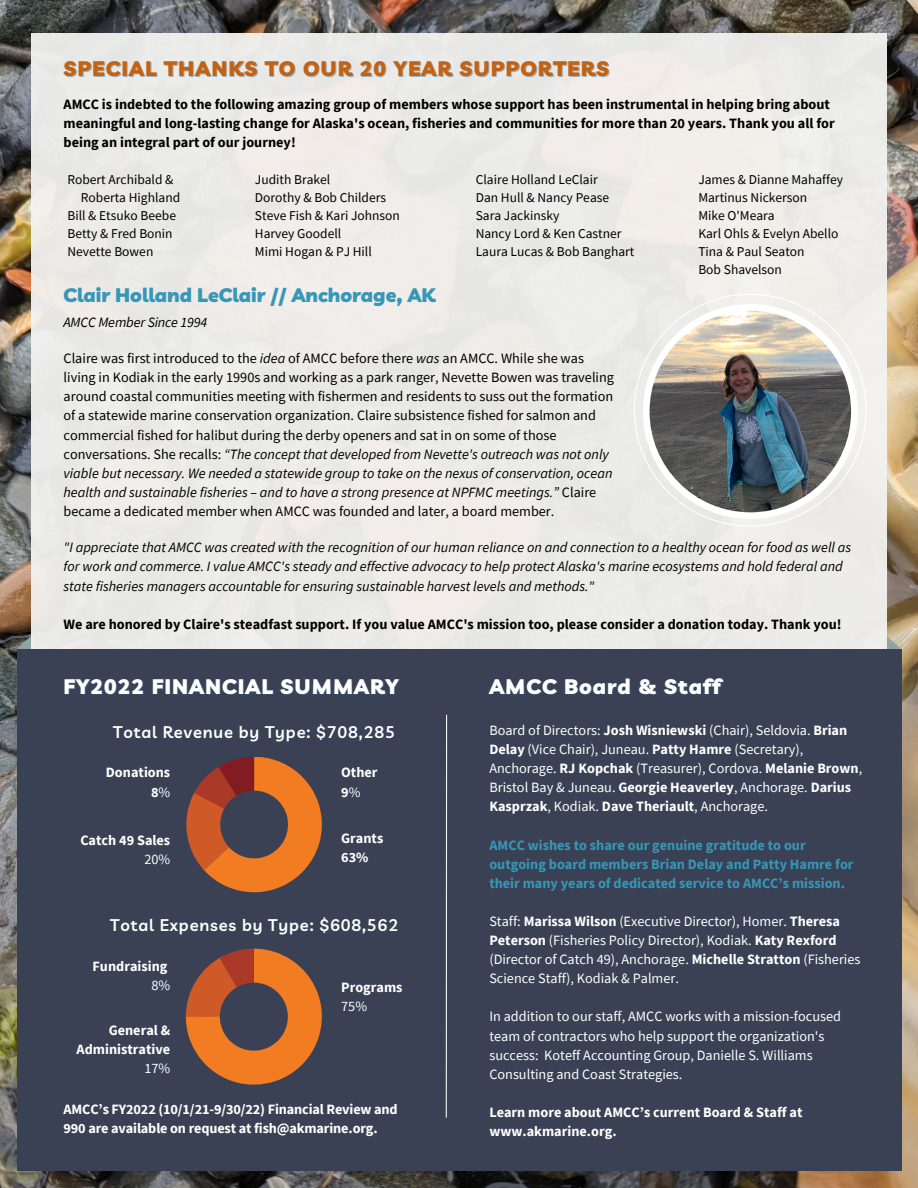
<style>
.page{position:relative;width:918px;height:1188px;background:#fff}
.page>*{position:absolute;margin:0;border:0;box-sizing:border-box;transform-origin:0 0}
.t1{font:900 21px "Livvic";letter-spacing:.05em;color:#fff}
.t2{font:900 21px "Livvic";letter-spacing:.05em;color:#c36212}
.t3{font:900 19.5px "Livvic";color:#3697b7}
.t4{font:600 16.5px "Livvic";letter-spacing:.05em;color:#fff}
.t5{font:14.25px/19.2px "Source Sans Pro";color:#000}
.t6{font:14.25px/19.2px "Source Sans Pro";color:#fff}
.t7{font:700 14.25px/19.2px "Source Sans Pro";color:#000}
.t8{font:italic 14.25px/19.2px "Source Sans Pro";color:#000}
.t9{font:700 14.25px/19.2px "Source Sans Pro";color:#fff;text-align:right}
.t10{font:700 14.25px/19.2px "Source Sans Pro";color:#3697b7}
.t11{font:13.5px "Source Sans Pro";color:#000}
.s1{font-style:italic}
.s2{font-weight:400}
.s3{font-weight:700}
</style>
<div class="page">
<img style="left:0;top:0;width:918px;height:1188px">
<svg style="left:17px;top:635px;width:14px;height:14px"></svg>
<svg style="left:887px;top:634px;width:14px;height:15px"></svg>
<div style="left:31px;top:33px;width:856px;height:1122px;background:#ecebe9"></div>
<div style="left:17px;top:649px;width:884px;height:522px;background:#3a4154"></div>
<svg style="left:186px;top:757px;width:136px;height:135px"></svg>
<svg style="left:186px;top:949px;width:136px;height:136px"></svg>
<svg style="left:634px;top:294px;width:233px;height:233px"></svg>
<img style="left:650px;top:311px;width:201px;height:201px;border-radius:50%">
<hr style="left:446px;top:715px;width:1px;height:403px;background:#f3f3f1">
<p class="t2" style="left:64px;top:55px;width:547px">SPECIAL THANKS TO OUR 20 YEAR SUPPORTERS</p>
<p class="t7" style="left:64px;top:94px;width:773px">AMCC is indebted to the following amazing group of members whose support has been instrumental in helping bring about meaningful and long-lasting change for Alaska's ocean, fisheries and communities for more than 20 years. Thank you all for being an integral part of our journey!</p>
<p class="t11" style="left:255px;top:170px;width:77px">Judith Brakel</p>
<p class="t11" style="left:255px;top:188px;width:133px">Dorothy &amp; Bob Childers</p>
<p class="t11" style="left:255px;top:206px;width:146px">Steve Fish &amp; Kari Johnson</p>
<p class="t11" style="left:255px;top:224px;width:88px">Harvey Goodell</p>
<p class="t11" style="left:255px;top:242px;width:118px">Mimi Hogan &amp; PJ Hill</p>
<p class="t11" style="left:698px;top:170px;width:146px">James &amp; Dianne Mahaffey</p>
<p class="t11" style="left:698px;top:188px;width:110px">Martinus Nickerson</p>
<p class="t11" style="left:698px;top:206px;width:78px">Mike O'Meara</p>
<p class="t11" style="left:698px;top:224px;width:142px">Karl Ohls &amp; Evelyn Abello</p>
<p class="t11" style="left:698px;top:242px;width:108px">Tina &amp; Paul Seaton</p>
<p class="t11" style="left:698px;top:260px;width:85px">Bob Shavelson</p>
<p class="t11" style="left:67px;top:170px;width:108px">Robert Archibald &amp;</p>
<p class="t11" style="left:81px;top:188px;width:101px">Roberta Highland</p>
<p class="t11" style="left:67px;top:206px;width:110px">Bill &amp; Etsuko Beebe</p>
<p class="t11" style="left:67px;top:224px;width:107px">Betty &amp; Fred Bonin</p>
<p class="t11" style="left:67px;top:242px;width:87px">Nevette Bowen</p>
<p class="t11" style="left:476px;top:170px;width:123px">Claire Holland LeClair</p>
<p class="t11" style="left:476px;top:188px;width:135px">Dan Hull &amp; Nancy Pease</p>
<p class="t11" style="left:476px;top:206px;width:85px">Sara Jackinsky</p>
<p class="t11" style="left:476px;top:224px;width:147px">Nancy Lord &amp; Ken Castner</p>
<p class="t11" style="left:476px;top:242px;width:160px">Laura Lucas &amp; Bob Banghart</p>
<p class="t3" style="left:64px;top:282px;width:374px">Clair Holland LeClair // Anchorage, AK</p>
<p class="t8" style="left:64px;top:312px;width:145px">AMCC Member Since 1994</p>
<p class="t5" style="left:64px;top:348px;width:552px">Claire was first introduced to the <span class="s1">idea</span> of AMCC before there <span class="s1">was</span> an AMCC. While she was living in Kodiak in the early 1990s and working as a park ranger, Nevette Bowen was traveling around coastal communities meeting with fishermen and residents to suss out the formation of a statewide marine conservation organization. Claire subsistence fished for salmon and commercial fished for halibut during the derby openers and sat in on some of those conversations. She recalls: <span class="s1">“The concept that developed from Nevette's outreach was not only viable but necessary. We needed a statewide group to take on the nexus of conservation, ocean health and sustainable fisheries – and to have a strong presence at NPFMC meetings.”</span> Claire became a dedicated member when AMCC was founded and later, a board member.</p>
<p class="t8" style="left:64px;top:538px;width:789px">"I appreciate that AMCC was created with the recognition of our human reliance on and connection to a healthy ocean for food as well as for work and commerce. I value AMCC's steady and effective advocacy to help protect Alaska's marine ecosystems and hold federal and state fisheries managers accountable for ensuring sustainable harvest levels and methods."</p>
<p class="t7" style="left:64px;top:614px;width:780px">We are honored by Claire's steadfast support. If you value AMCC's mission too, please consider a donation today. Thank you!</p>
<p class="t1" style="left:64px;top:673px;width:337px">FY2022 FINANCIAL SUMMARY</p>
<p class="t4" style="left:113px;top:721px;width:283px">Total Revenue by Type: $708,285</p>
<p class="t9" style="left:106px;top:763px;width:66px">Donations<br>8<span class="s2">%</span></p>
<p class="t9" style="left:341px;top:763px;width:38px">Other</p>
<p class="t9" style="left:341px;top:782px;width:21px">9<span class="s2">%</span></p>
<p class="t9" style="left:80px;top:830px;width:91px">Catch 49 Sales</p>
<p class="t6" style="left:144px;top:849px;width:27px">20%</p>
<p class="t9" style="left:341px;top:828px;width:44px">Grants</p>
<p class="t9" style="left:341px;top:847px;width:29px">63%</p>
<p class="t4" style="left:110px;top:915px;width:290px">Total Expenses by Type: $608,562</p>
<p class="t9" style="left:92px;top:956px;width:76px">Fundraising</p>
<p class="t6" style="left:151px;top:975px;width:20px">8%</p>
<p class="t9" style="left:341px;top:977px;width:63px">Programs</p>
<p class="t6" style="left:341px;top:997px;width:27px">75%</p>
<p class="t9" style="left:77px;top:1021px;width:95px">General &amp;<br>Administrative</p>
<p class="t6" style="left:144px;top:1059px;width:27px">17%</p>
<p class="t9" style="left:64px;top:1099px;width:336px;text-align:left">AMCC’s FY2022 (10/1/21-9/30/22) Financial Review and<br>990 are available on request at fish@akmarine.org.</p>
<p class="t1" style="left:489px;top:673px;width:233px">AMCC Board &amp; Staff</p>
<p class="t6" style="left:489px;top:720px;width:374px">Board of Directors: <span class="s3">Josh Wisniewski</span> (Chair), Seldovia. <span class="s3">Brian Delay</span> (Vice Chair), Juneau. <span class="s3">Patty Hamre</span> (Secretary), Anchorage. <span class="s3">RJ Kopchak</span> (Treasurer), Cordova. <span class="s3">Melanie Brown</span>, Bristol Bay &amp; Juneau. <span class="s3">Georgie Heaverley</span>, Anchorage. <span class="s3">Darius Kasprzak</span>, Kodiak. <span class="s3">Dave Theriault</span>, Anchorage.</p>
<p class="t10" style="left:489px;top:835px;width:366px">AMCC wishes to share our genuine gratitude to our outgoing board members Brian Delay and Patty Hamre for their many years of dedicated service to AMCC’s mission.</p>
<p class="t6" style="left:489px;top:911px;width:373px">Staff: <span class="s3">Marissa Wilson</span> (Executive Director), Homer. <span class="s3">Theresa Peterson</span> (Fisheries Policy Director), Kodiak. <span class="s3">Katy Rexford </span>(Director of Catch 49), Anchorage. <span class="s3">Michelle Stratton</span> (Fisheries Science Staff), Kodiak &amp; Palmer.</p>
<p class="t6" style="left:489px;top:1007px;width:353px">In addition to our staff, AMCC works with a mission-focused team of contractors who help support the organization's success: Koteff Accounting Group, Danielle S. Williams Consulting and Coast Strategies.</p>
<p class="t9" style="left:489px;top:1102px;width:315px;text-align:left">Learn more about AMCC’s current Board &amp; Staff at www.akmarine.org.</p>
</div>
